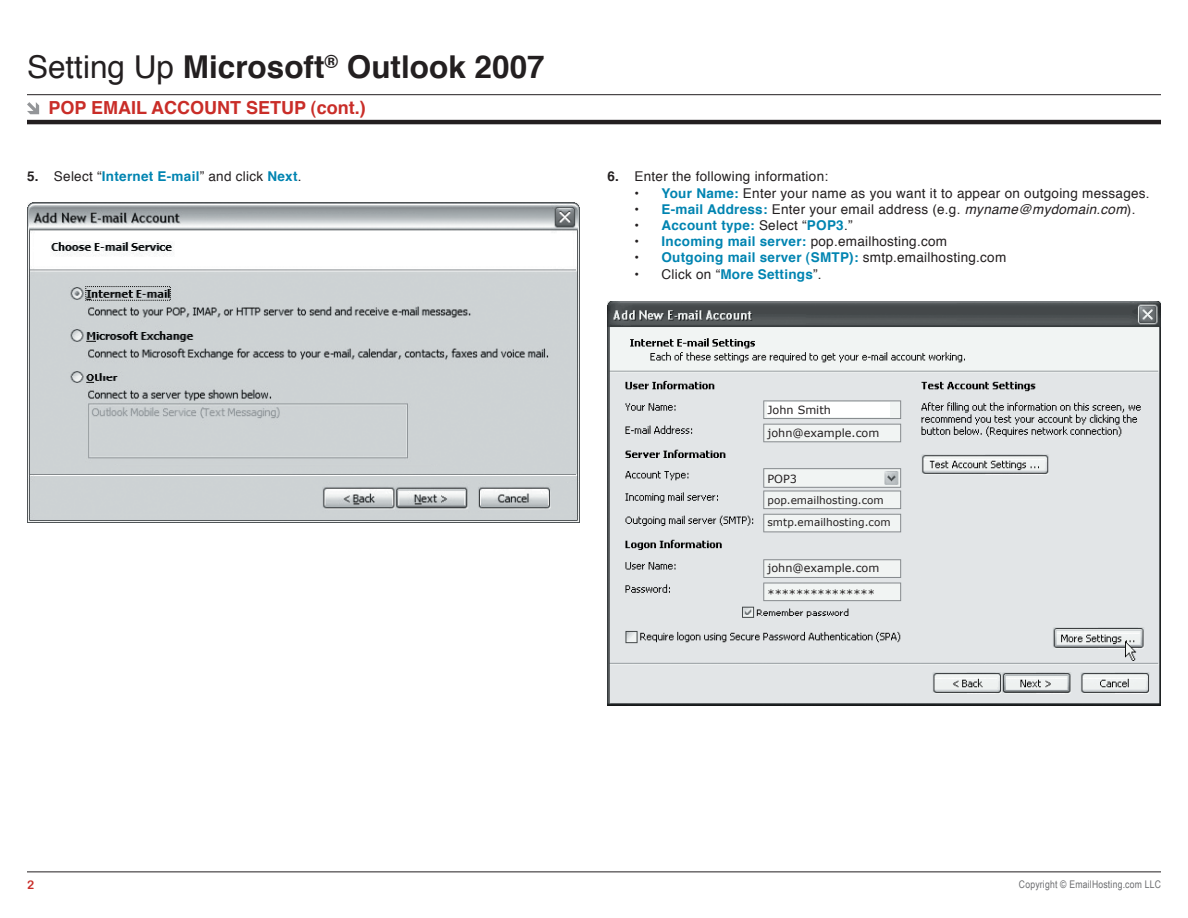
<style>
.page{position:relative;width:1188px;height:918px;background:#fff}
.page>*{position:absolute;margin:0;border:0;box-sizing:border-box;transform-origin:0 0}
.t1{font:700 31.5px "Helvetica";color:#231f20}
.t2{font:700 18px "Helvetica";color:#c92d28}
.t3{font:13.5px "Helvetica";letter-spacing:.02em;color:#231f20}
.t4{font:700 13.5px "Helvetica";letter-spacing:.02em;color:#0084b1}
.t5{font:12px "Arial Rounded MT Bold";color:#c92d28}
.t6{font:11.25px/22.5px "Verdana";color:#231f20}
.t7{font:10.5px/22.8px "Verdana";color:#231f20}
.t8{font:10.5px "Arial Narrow";letter-spacing:.02em;color:#6c6d70}
.s1{font-weight:400}
.s2{color:#231f20}
.s3{font-weight:400;color:#231f20}
.s4{font-weight:700}
.s5{font-weight:700;color:#0084b1}
.s6{font-style:italic}
</style>
<div class="page">
<hr style="left:27px;top:120px;width:1134px;height:4px;background:#231f20">
<hr style="left:27px;top:94px;width:1134px;height:1px;background:#231f20">
<svg style="left:27px;top:102px;width:12px;height:12px"></svg>
<hr style="left:27px;top:872px;width:1134px;height:1px;background:#231f20">
<img style="left:27px;top:203px;width:553px;height:319px">
<img style="left:608px;top:302px;width:553px;height:403px">
<div style="left:768px;top:403px;width:122px;height:14px;background:#fff"></div>
<h1 class="t1" style="left:27px;top:39px;width:519px"><span class="s1">Setting Up</span> Microsoft<sup>®</sup> Outlook 2007</h1>
<h2 class="t2" style="left:48px;top:92px;width:319px">POP EMAIL ACCOUNT SETUP (cont.)</h2>
<p class="t4" style="left:27px;top:164px;width:276px"><span class="s2">5.</span> <span class="s3">Select “</span>Internet E-mail<span class="s3">” and click</span> Next<span class="s3">.</span></p>
<p class="t3" style="left:608px;top:165px;width:222px"><span class="s4">6.</span> Enter the following information:</p>
<p class="t3" style="left:635px;top:181px;width:517px">• <span class="s5">Your Name:</span> Enter your name as you want it to appear on outgoing messages.</p>
<p class="t3" style="left:634px;top:198px;width:502px">• <span class="s5">E-mail Address:</span> Enter your email address (e.g. <span class="s6">myname@mydomain.com</span>).</p>
<p class="t4" style="left:635px;top:213px;width:220px"><span class="s3">•</span> Account type: <span class="s3">Select “</span>POP3<span class="s3">.”</span></p>
<p class="t3" style="left:635px;top:230px;width:314px">• <span class="s5">Incoming mail server:</span> pop.emailhosting.com</p>
<p class="t4" style="left:634px;top:245px;width:373px"><span class="s3">•</span> Outgoing mail server (SMTP): <span class="s3">smtp.emailhosting.com</span></p>
<p class="t4" style="left:634px;top:262px;width:189px"><span class="s3">• Click on “</span>More Settings<span class="s3">”.</span></p>
<p class="t6" style="left:768px;top:399px;width:113px">John Smith john@example.com</p>
<p class="t6" style="left:768px;top:467px;width:31px">POP3</p>
<p class="t7" style="left:768px;top:488px;width:125px">pop.emailhosting.com smtp.emailhosting.com</p>
<p class="t6" style="left:768px;top:556px;width:113px">john@example.com</p>
<p class="t6" style="left:768px;top:582px;width:109px">***************</p>
<p class="t5" style="left:27px;top:878px;width:9px">2</p>
<p class="t8" style="left:1019px;top:878px;width:144px">Copyright © EmailHosting.com LLC</p>
</div>
